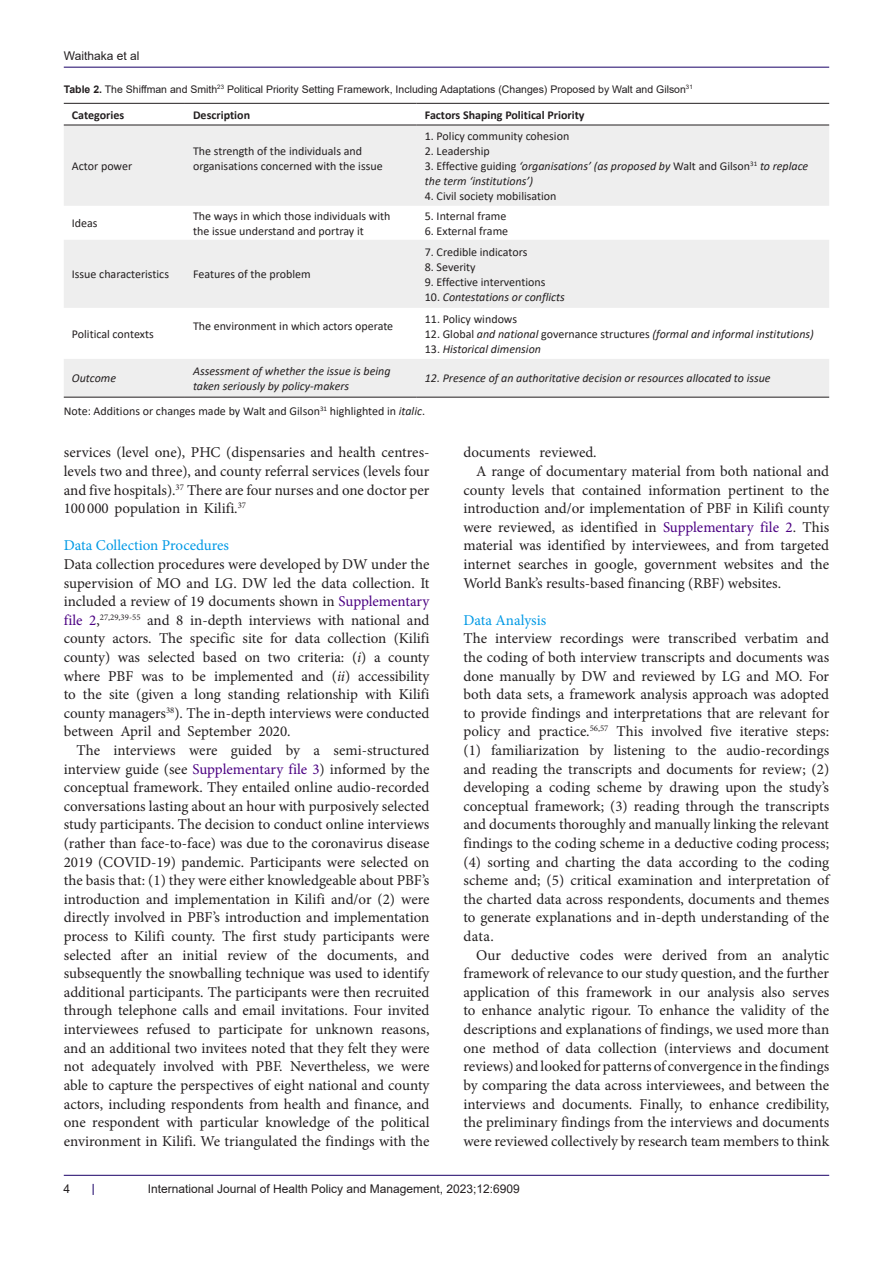
<style>
.page{position:relative;width:893px;height:1263px;background:#fff}
.page>*{position:absolute;margin:0;border:0;box-sizing:border-box;transform-origin:0 0}
.t1{font:15px/18.6px "Minion Pro";color:#231f20;text-align:justify}
.t2{font:15px "Minion Pro";color:#0099e5}
.t3{font:12px/15px "Calibri";color:#231f20}
.t4{font:italic 12px/15px "Calibri";color:#231f20}
.t5{font:12px "Arial";color:#231f20}
.t6{font:700 12px "Calibri";color:#231f20}
.t7{font:10.5px "Arial";color:#231f20}
.s1{font-weight:700}
.s2{font-style:normal}
.s3{font-style:italic}
.s4{color:#4b0082}
</style>
<div class="page">
<hr style="left:64px;top:67px;width:765px;height:1px;background:#190066">
<hr style="left:64px;top:1175px;width:765px;height:1px;background:#190066">
<svg style="left:64px;top:126px;width:765px;height:271px;fill:#eee"></svg>
<hr style="left:64px;top:103px;width:121px;height:1px;background:#231f20">
<hr style="left:185px;top:103px;width:232px;height:1px;background:#231f20">
<hr style="left:417px;top:103px;width:412px;height:1px;background:#231f20">
<hr style="left:64px;top:125px;width:121px;height:1px;background:#231f20">
<hr style="left:185px;top:125px;width:232px;height:1px;background:#231f20">
<hr style="left:417px;top:125px;width:412px;height:1px;background:#231f20">
<hr style="left:64px;top:397px;width:121px;height:1px;background:#231f20">
<hr style="left:185px;top:397px;width:232px;height:1px;background:#231f20">
<hr style="left:417px;top:397px;width:412px;height:1px;background:#231f20">
<p class="t5" style="left:64px;top:48px;width:77px">Waithaka et al</p>
<p class="t7" style="left:64px;top:82px;width:630px"><span class="s1">Table 2.</span> The Shiffman and Smith<sup>23</sup> Political Priority Setting Framework, Including Adaptations (Changes) Proposed by Walt and Gilson<sup>31</sup></p>
<p class="t6" style="left:72px;top:106px;width:54px">Categories</p>
<p class="t6" style="left:193px;top:106px;width:59px">Description</p>
<p class="t6" style="left:425px;top:106px;width:161px">Factors Shaping Political Priority</p>
<p class="t3" style="left:72px;top:158px;width:62px">Actor power</p>
<p class="t3" style="left:193px;top:143px;width:191px">The strength of the individuals and organisations concerned with the issue</p>
<p class="t3" style="left:425px;top:128px;width:146px">1. Policy community cohesion</p>
<p class="t3" style="left:425px;top:143px;width:66px">2. Leadership</p>
<p class="t4" style="left:425px;top:158px;width:385px"><span class="s2">3. Effective guiding</span> ‘organisations’ (as proposed by <span class="s2">Walt and Gilson</span><sup>31</sup> to replace the term ‘institutions’)</p>
<p class="t3" style="left:425px;top:188px;width:133px">4. Civil society mobilisation</p>
<p class="t3" style="left:72px;top:215px;width:27px">Ideas</p>
<p class="t3" style="left:193px;top:208px;width:199px">The ways in which those individuals with the issue understand and portray it</p>
<p class="t3" style="left:425px;top:208px;width:83px">5. Internal frame</p>
<p class="t3" style="left:425px;top:223px;width:85px">6. External frame</p>
<p class="t3" style="left:72px;top:267px;width:99px">Issue characteristics</p>
<p class="t3" style="left:193px;top:267px;width:119px">Features of the problem</p>
<p class="t3" style="left:72px;top:326px;width:83px">Political contexts</p>
<p class="t3" style="left:193px;top:319px;width:202px">The environment in which actors operate</p>
<p class="t3" style="left:425px;top:244px;width:104px">7. Credible indicators</p>
<p class="t3" style="left:425px;top:259px;width:52px">8. Severity</p>
<p class="t3" style="left:425px;top:274px;width:122px">9. Effective interventions</p>
<p class="t4" style="left:425px;top:289px;width:142px"><span class="s2">10.</span> Contestations or conflicts</p>
<p class="t3" style="left:425px;top:311px;width:94px">11. Policy windows</p>
<p class="t4" style="left:425px;top:326px;width:391px"><span class="s2">12. Global</span> and national <span class="s2">governance structures</span> (formal and informal institutions)</p>
<p class="t4" style="left:425px;top:341px;width:118px"><span class="s2">13.</span> Historical dimension</p>
<p class="t4" style="left:72px;top:370px;width:46px">Outcome</p>
<p class="t4" style="left:193px;top:363px;width:199px">Assessment of whether the issue is being taken seriously by policy-makers</p>
<p class="t4" style="left:425px;top:370px;width:347px">12. Presence of an authoritative decision or resources allocated to issue</p>
<p class="t3" style="left:64px;top:403px;width:363px">Note: Additions or changes made by Walt and Gilson<sup>31</sup> highlighted in <span class="s3">italic</span>.</p>
<p class="t1" style="left:64px;top:443px;width:367px">services (level one), PHC (dispensaries and health centres&shy;levels two and three), and county referral services (levels four and five hospitals).<sup>37</sup> There are four nurses and one doctor per 100 000 population in Kilifi.<sup>37</sup></p>
<p class="t2" style="left:64px;top:536px;width:167px">Data Collection Procedures</p>
<p class="t1" style="left:64px;top:555px;width:367px">Data collection procedures were developed by DW under the supervision of MO and LG. DW led the data collection. It included a review of 19 documents shown in <span class="s4">Supplementary file 2</span>,<sup>27,29,39-55</sup> and 8 in-depth interviews with national and county actors. The specific site for data collection (Kilifi county) was selected based on two criteria: (<span class="s3">i</span>) a county where PBF was to be implemented and (<span class="s3">ii</span>) accessibility to the site (given a long standing relationship with Kilifi county managers<sup>38</sup>). The in-depth interviews were conducted between April and September 2020.</p>
<p class="t1" style="left:64px;top:741px;width:367px;text-indent:13px">The interviews were guided by a semi-structured interview guide (see <span class="s4">Supplementary file 3</span>) informed by the conceptual framework. They entailed online audio-recorded conversations lasting about an hour with purposively selected study participants. The decision to conduct online interviews (rather than face-to-face) was due to the coronavirus disease 2019 (COVID-19) pandemic. Participants were selected on the basis that: (1) they were either knowledgeable about PBF’s introduction and implementation in Kilifi and/or (2) were directly involved in PBF’s introduction and implementation process to Kilifi county. The first study participants were selected after an initial review of the documents, and subsequently the snowballing technique was used to identify additional participants. The participants were then recruited through telephone calls and email invitations. Four invited interviewees refused to participate for unknown reasons, and an additional two invitees noted that they felt they were not adequately involved with PBF. Nevertheless, we were able to capture the perspectives of eight national and county actors, including respondents from health and finance, and one respondent with particular knowledge of the political environment in Kilifi. We triangulated the findings with the</p>
<p class="t1" style="left:463px;top:443px;width:135px">documents reviewed.</p>
<p class="t1" style="left:463px;top:462px;width:367px;text-indent:13px">A range of documentary material from both national and county levels that contained information pertinent to the introduction and/or implementation of PBF in Kilifi county were reviewed, as identified in <span class="s4">Supplementary file 2</span>. This material was identified by interviewees, and from targeted internet searches in google, government websites and the World Bank’s results-based financing (RBF) websites.</p>
<p class="t2" style="left:463px;top:610px;width:84px">Data Analysis</p>
<p class="t1" style="left:463px;top:629px;width:367px">The interview recordings were transcribed verbatim and the coding of both interview transcripts and documents was done manually by DW and reviewed by LG and MO. For both data sets, a framework analysis approach was adopted to provide findings and interpretations that are relevant for policy and practice.<sup>56,57</sup> This involved five iterative steps: (1) familiarization by listening to the audio-recordings and reading the transcripts and documents for review; (2) developing a coding scheme by drawing upon the study’s conceptual framework; (3) reading through the transcripts and documents thoroughly and manually linking the relevant findings to the coding scheme in a deductive coding process; (4) sorting and charting the data according to the coding scheme and; (5) critical examination and interpretation of the charted data across respondents, documents and themes to generate explanations and in-depth understanding of the data.</p>
<p class="t1" style="left:463px;top:946px;width:367px;text-indent:13px">Our deductive codes were derived from an analytic framework of relevance to our study question, and the further application of this framework in our analysis also serves to enhance analytic rigour. To enhance the validity of the descriptions and explanations of findings, we used more than one method of data collection (interviews and document reviews) and looked for patterns of convergence in the findings by comparing the data across interviewees, and between the interviews and documents. Finally, to enhance credibility, the preliminary findings from the interviews and documents were reviewed collectively by research team members to think</p>
<p class="t5" style="left:64px;top:1180px;width:8px">4</p>
<p class="t5" style="left:148px;top:1180px;width:374px">International Journal of Health Policy and Management, 2023;12:6909</p>
</div>
